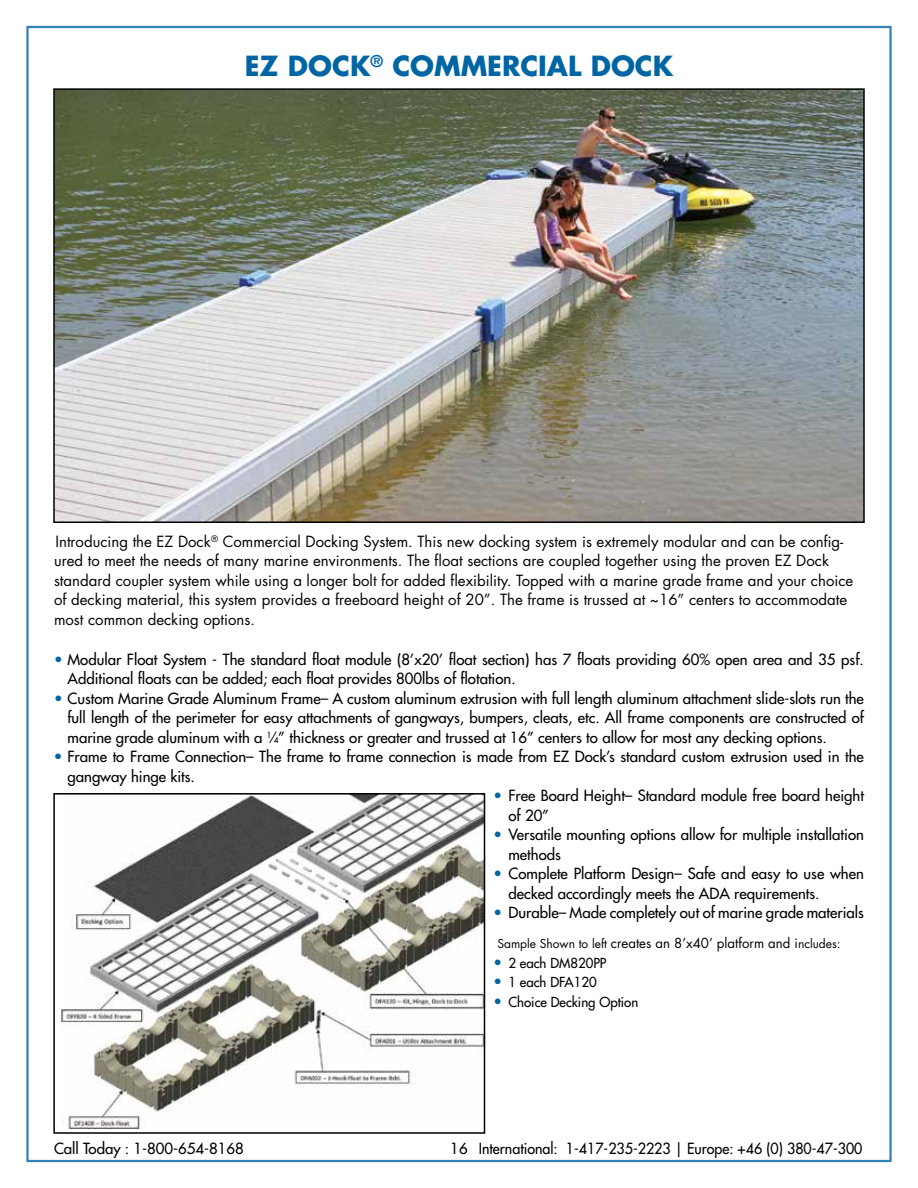
<style>
.page{position:relative;width:918px;height:1188px;background:#fff}
.page>*{position:absolute;margin:0;border:0;box-sizing:border-box;transform-origin:0 0}
.t1{font:700 27px "Futura Std";color:#0065a4}
.t2{font:500 15px/19.5px "Futura Std";color:#000}
.t3{font:15px/19.5px "Futura Std";color:#000}
.t4{font:13.5px "Futura Std";color:#000}
.t5{font:500 13.5px "Futura Std";color:#000}
.s1{color:#0065a4}
.s2{font-size:8.25px}
.s3{font-size:12px}
.s4{font-size:15px;color:#0065a4}
</style>
<div class="page">
<img style="left:56px;top:91px;width:806px;height:429px">
<div style="left:53px;top:88px;width:812px;height:435px;border:2px solid #000"></div>
<img style="left:61px;top:796px;width:421px;height:332px">
<div style="left:53px;top:793px;width:432px;height:341px;border:2px solid #000"></div>
<h1 class="t1" style="left:245px;top:48px;width:430px">EZ DOCK<sup>®</sup> COMMERCIAL DOCK</h1>
<p class="t3" style="left:54px;top:532px;width:801px">Introducing the EZ Dock<sup>®</sup> Commercial Docking System. This new docking system is extremely modular and can be config&shy;ured to meet the needs of many marine environments. The float sections are coupled together using the proven EZ Dock standard coupler system while using a longer bolt for added flexibility. Topped with a marine grade frame and your choice of decking material, this system provides a freeboard height of 20”. The frame is trussed at ~16” centers to accommodate most common decking options.</p>
<p class="t2" style="left:68px;top:650px;width:798px;text-indent:-14px"><span class="s1">•</span> Modular Float System - The standard float module (8’x20’ float section) has 7 floats providing 60% open area and 35 psf.<br>Additional floats can be added; each float provides 800lbs of flotation.</p>
<p class="t2" style="left:68px;top:689px;width:798px;text-align:justify;text-indent:-14px"><span class="s1">•</span> Custom Marine Grade Aluminum Frame– A custom aluminum extrusion with full length aluminum attachment slide-slots run the full length of the perimeter for easy attachments of gangways, bumpers, cleats, etc. All frame components are constructed of marine grade aluminum with a <sup>1</sup>⁄<span class="s2">4</span>” thickness or greater and trussed at 16” centers to allow for most any decking options.</p>
<p class="t2" style="left:67px;top:747px;width:798px;text-indent:-14px"><span class="s1">•</span> Frame to Frame Connection– The frame to frame connection is made from EZ Dock’s standard custom extrusion used in the gangway hinge kits.</p>
<p class="t2" style="left:508px;top:786px;width:357px;text-indent:-15px"><span class="s1">•</span> Free Board Height– Standard module free board height of 20”</p>
<p class="t2" style="left:508px;top:825px;width:357px;text-indent:-15px"><span class="s1">•</span> Versatile mounting options allow for multiple installation methods</p>
<p class="t2" style="left:508px;top:864px;width:357px;text-indent:-15px"><span class="s1">•</span> Complete Platform Design– Safe and easy to use when decked accordingly meets the ADA requirements.</p>
<p class="t2" style="left:493px;top:903px;width:372px"><span class="s1">•</span> Durable– Made completely out of marine grade materials</p>
<p class="t4" style="left:497px;top:935px;width:345px"><span class="s3">Sample Shown to left</span> creates an 8’x40’ platform and i<span class="s3">ncludes:</span></p>
<p class="t5" style="left:494px;top:954px;width:114px"><span class="s4">•</span> 2 each DM820PP</p>
<p class="t5" style="left:494px;top:974px;width:105px"><span class="s4">•</span> 1 each DFA120</p>
<p class="t5" style="left:494px;top:993px;width:146px"><span class="s4">•</span> Choice Decking Option</p>
<p class="t2" style="left:54px;top:1139px;width:191px">Call Today : 1-800-654-8168</p>
<p class="t2" style="left:450px;top:1139px;width:414px">16 International: 1-417-235-2223 | Europe: +46 (0) 380-47-300</p>
</div>
